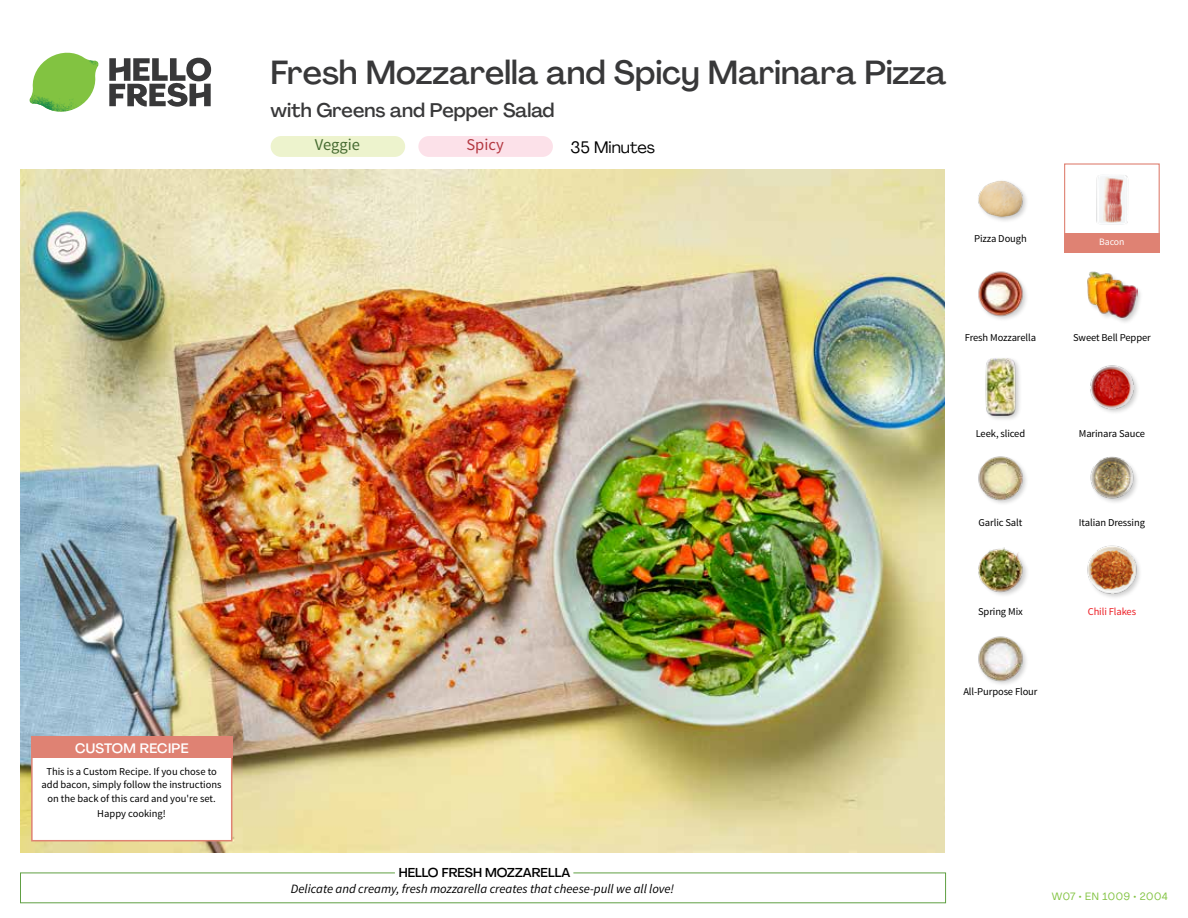
<style>
.page{position:relative;width:1188px;height:918px;background:#fff}
.page>*{position:absolute;margin:0;border:0;box-sizing:border-box;transform-origin:0 0}
.t1{font:500 33px "Agrandir";color:#383839}
.t2{font:500 19.5px "Agrandir";color:#383839}
.t3{font:16.5px "Agrandir";color:#000}
.t4{font:16.5px "Source Sans Pro";color:#476b32}
.t5{font:16.5px "Source Sans Pro";color:#b33841}
.t6{font:500 13.5px "Agrandir";letter-spacing:.02em;color:#fff}
.t7{font:italic 12.75px "Source Sans Pro";color:#000}
.t8{font:500 12.75px "Agrandir";color:#000}
.t9{font:10.5px/13.5px "Source Sans Pro";letter-spacing:-.01em;color:#000;text-align:center}
.t10{font:10.5px "Agrandir";letter-spacing:.05em;color:#82c341}
.t11{font:10.5px "Source Sans Pro";letter-spacing:-.01em;color:#ed1d24}
.t12{font:9.75px "Source Sans Pro";letter-spacing:-.01em;color:#fff}
</style>
<div class="page">
<svg style="left:109px;top:57px;width:102px;height:50px"></svg>
<svg style="left:34px;top:53px;width:62px;height:40px"></svg>
<img style="left:67px;top:53px;width:32px;height:26px">
<img style="left:33px;top:75px;width:59px;height:11px">
<img style="left:29px;top:79px;width:61px;height:33px">
<img style="left:65px;top:86px;width:27px;height:25px">
<div style="left:20px;top:873px;width:926px;height:30px;border:1px solid #609f43"></div>
<div style="left:395px;top:865px;width:178px;height:15px;background:#fff"></div>
<img style="left:21px;top:170px;width:924px;height:682px">
<div style="left:271px;top:136px;width:134px;height:21px;background:#edf3cd;border-radius:10px"></div>
<div style="left:418px;top:136px;width:135px;height:21px;background:#fce1e9;border-radius:10px"></div>
<img style="left:978px;top:636px;width:48px;height:48px">
<img style="left:1087px;top:545px;width:53px;height:53px">
<img style="left:978px;top:547px;width:49px;height:48px">
<img style="left:1090px;top:456px;width:47px;height:46px">
<img style="left:978px;top:456px;width:48px;height:48px">
<img style="left:1090px;top:365px;width:48px;height:48px">
<div style="left:984px;top:356px;width:38px;height:66px;background:#000;opacity:.2"></div>
<img style="left:984px;top:358px;width:38px;height:57px">
<div style="left:1086px;top:271px;width:57px;height:54px;background:#000;opacity:.2"></div>
<img style="left:1087px;top:271px;width:50px;height:48px">
<img style="left:978px;top:271px;width:49px;height:48px">
<img style="left:978px;top:180px;width:49px;height:41px">
<img style="left:1096px;top:175px;width:32px;height:48px">
<div style="left:1064px;top:163px;width:96px;height:73px;border:1px solid #df8273"></div>
<div style="left:1064px;top:234px;width:96px;height:19px;background:#df8273"></div>
<div style="left:31px;top:737px;width:201px;height:104px;background:#fff;border:2px solid #df8273"></div>
<div style="left:31px;top:737px;width:202px;height:21px;background:#df8273"></div>
<p class="t6" style="left:75px;top:739px;width:115px">CUSTOM RECIPE</p>
<p class="t9" style="left:41px;top:765px;width:182px">This is a Custom Recipe. If you chose to add bacon, simply follow the instructions on the back of this card and you're set.</p>
<p class="t9" style="left:97px;top:807px;width:70px">Happy cooking!</p>
<h1 class="t1" style="left:271px;top:52px;width:677px">Fresh Mozzarella and Spicy Marinara Pizza</h1>
<h2 class="t2" style="left:271px;top:98px;width:285px">with Greens and Pepper Salad</h2>
<h3 class="t4" style="left:315px;top:135px;width:47px">Veggie</h3>
<h3 class="t5" style="left:466px;top:135px;width:39px">Spicy</h3>
<h3 class="t3" style="left:571px;top:137px;width:86px">35 Minutes</h3>
<p class="t9" style="left:974px;top:232px;width:54px">Pizza Dough</p>
<p class="t9" style="left:965px;top:330px;width:73px">Fresh Mozzarella</p>
<p class="t9" style="left:976px;top:427px;width:51px">Leek, sliced</p>
<p class="t9" style="left:979px;top:516px;width:45px">Garlic Salt</p>
<p class="t9" style="left:978px;top:605px;width:46px">Spring Mix</p>
<p class="t9" style="left:963px;top:685px;width:76px">All-Purpose Flour</p>
<p class="t12" style="left:1099px;top:236px;width:27px">Bacon</p>
<p class="t9" style="left:1073px;top:330px;width:79px">Sweet Bell Pepper</p>
<p class="t9" style="left:1079px;top:427px;width:68px">Marinara Sauce</p>
<p class="t9" style="left:1079px;top:516px;width:68px">Italian Dressing</p>
<p class="t11" style="left:1088px;top:605px;width:50px">Chili Flakes</p>
<p class="t8" style="left:399px;top:864px;width:173px">HELLO FRESH MOZZARELLA</p>
<p class="t7" style="left:291px;top:881px;width:385px">Delicate and creamy, fresh mozzarella creates that cheese-pull we all love!</p>
<p class="t10" style="left:1052px;top:890px;width:118px">W07 • EN 1009 • 2004</p>
</div>
